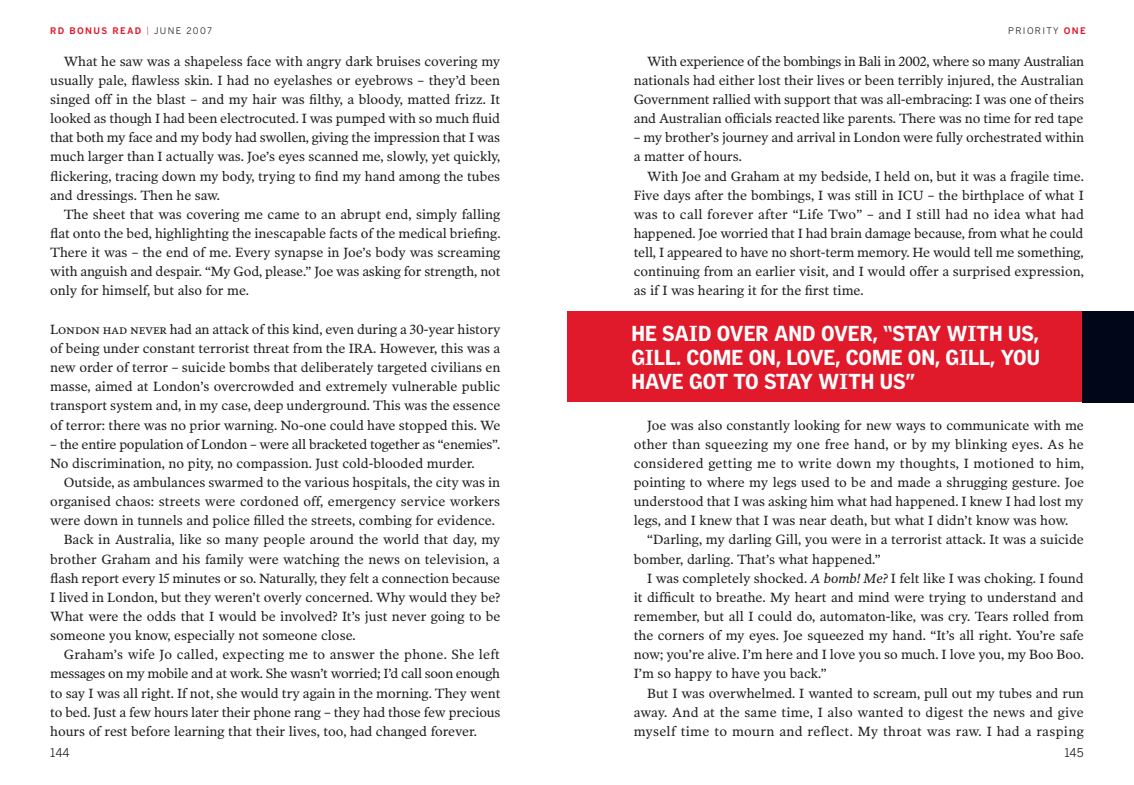
<style>
.page{position:relative;width:1134px;height:785px;background:#fff}
.page>*{position:absolute;margin:0;border:0;box-sizing:border-box;transform-origin:0 0}
.t1{font:900 21px/24px "Griffith Gothic";color:#fff;text-align:justify}
.t2{font:13.5px/19.2px "Poynter OS Text Two L";color:#231f20;text-align:justify}
.t3{font:13.5px/19.2px "Poynter OS Text Two L";letter-spacing:-.02em;color:#231f20}
.t4{font:12px "Benton Gothic";color:#231f20}
.t5{font:700 9px "Benton Gothic";letter-spacing:.15em;color:#e0192b}
.t6{font:9px "Benton Gothic";letter-spacing:.15em;color:#231f20}
.s1{font-weight:300;font-size:11.25px}
.s2{font-weight:400;color:#231f20}
.s3{font-weight:700;color:#e0192b}
.s4{font-family:"Poynter OS Text Two L Roman SC"}
.s5{font-style:italic}
</style>
<div class="page">
<div style="left:567px;top:311px;width:567px;height:91px;background:#e0192b"></div>
<div style="left:1082px;top:311px;width:52px;height:91px;background:#010719"></div>
<p class="t5" style="left:50px;top:26px;width:163px">RD BONUS READ <span class="s1">I</span> <span class="s2">JUNE 2007</span></p>
<p class="t6" style="left:1008px;top:26px;width:79px">PRIORITY <span class="s3">ONE</span></p>
<p class="t2" style="left:50px;top:51px;width:452px;text-indent:14px">What he saw was a shapeless face with angry dark bruises covering my usually pale, flawless skin. I had no eyelashes or eyebrows – they’d been singed off in the blast – and my hair was filthy, a bloody, matted frizz. It looked as though I had been electrocuted. I was pumped with so much fluid that both my face and my body had swollen, giving the impression that I was much larger than I actually was. Joe’s eyes scanned me, slowly, yet quickly, flickering, tracing down my body, trying to find my hand among the tubes and dressings. Then he saw.</p>
<p class="t2" style="left:50px;top:204px;width:452px;text-indent:14px">The sheet that was covering me came to an abrupt end, simply falling flat onto the bed, highlighting the inescapable facts of the medical briefing.<br>There it was – the end of me. Every synapse in Joe’s body was screaming with anguish and despair. “My God, please.” Joe was asking for strength, not only for himself, but also for me.</p>
<p class="t2" style="left:50px;top:319px;width:452px"><span class="s4">London had never</span> had an attack of this kind, even during a 30-year history of being under constant terrorist threat from the IRA. However, this was a new order of terror – suicide bombs that deliberately targeted civilians en masse, aimed at London’s overcrowded and extremely vulnerable public transport system and, in my case, deep underground. This was the essence of terror: there was no prior warning. No-one could have stopped this. We</p>
<p class="t3" style="left:50px;top:434px;width:452px">– the entire population of London – were all bracketed together as “enemies”.<br>No discrimination, no pity, no compassion. Just cold-blooded murder.</p>
<p class="t2" style="left:64px;top:472px;width:438px">Outside, as ambulances swarmed to the various hospitals, the city was in</p>
<p class="t2" style="left:50px;top:491px;width:451px">organised chaos: streets were cordoned off, emergency service workers</p>
<p class="t2" style="left:50px;top:510px;width:446px">were down in tunnels and police filled the streets, combing for evidence.</p>
<p class="t2" style="left:64px;top:529px;width:438px">Back in Australia, like so many people around the world that day, my</p>
<p class="t2" style="left:50px;top:549px;width:451px">brother Graham and his family were watching the news on television, a</p>
<p class="t2" style="left:50px;top:568px;width:451px">flash report every 15 minutes or so. Naturally, they felt a connection because</p>
<p class="t2" style="left:50px;top:587px;width:452px">I lived in London, but they weren’t overly concerned. Why would they be?</p>
<p class="t2" style="left:50px;top:606px;width:452px">What were the odds that I would be involved? It’s just never going to be</p>
<p class="t2" style="left:50px;top:625px;width:307px">someone you know, especially not someone close.</p>
<p class="t2" style="left:64px;top:644px;width:438px">Graham’s wife Jo called, expecting me to answer the phone. She left</p>
<p class="t3" style="left:50px;top:663px;width:451px">messages on my mobile and at work. She wasn’t worried; I’d call soon enough</p>
<p class="t2" style="left:50px;top:682px;width:452px">to say I was all right. If not, she would try again in the morning. They went</p>
<p class="t2" style="left:50px;top:702px;width:452px">to bed. Just a few hours later their phone rang – they had those few precious</p>
<p class="t2" style="left:50px;top:721px;width:428px">hours of rest before learning that their lives, too, had changed forever.</p>
<p class="t2" style="left:634px;top:51px;width:452px;text-indent:14px">With experience of the bombings in Bali in 2002, where so many Australian nationals had either lost their lives or been terribly injured, the Australian Government rallied with support that was all-embracing: I was one of theirs and Australian officials reacted like parents. There was no time for red tape</p>
<p class="t2" style="left:634px;top:128px;width:452px">– my brother’s journey and arrival in London were fully orchestrated within a matter of hours.</p>
<p class="t2" style="left:634px;top:166px;width:452px;text-indent:14px">With Joe and Graham at my bedside, I held on, but it was a fragile time.<br>Five days after the bombings, I was still in ICU – the birthplace of what I was to call forever after “Life Two” – and I still had no idea what had happened. Joe worried that I had brain damage because, from what he could tell, I appeared to have no short-term memory. He would tell me something, continuing from an earlier visit, and I would offer a surprised expression, as if I was hearing it for the first time.</p>
<h1 class="t1" style="left:631px;top:321px;width:410px">HE SAID OVER AND OVER, “STAY WITH US, GILL. COME ON, LOVE, COME ON, GILL, YOU HAVE GOT TO STAY WITH US”</h1>
<p class="t2" style="left:634px;top:415px;width:452px;text-indent:14px">Joe was also constantly looking for new ways to communicate with me other than squeezing my one free hand, or by my blinking eyes. As he considered getting me to write down my thoughts, I motioned to him, pointing to where my legs used to be and made a shrugging gesture. Joe understood that I was asking him what had happened. I knew I had lost my legs, and I knew that I was near death, but what I didn’t know was how.</p>
<p class="t2" style="left:634px;top:529px;width:452px;text-indent:14px">“Darling, my darling Gill, you were in a terrorist attack. It was a suicide bomber, darling. That’s what happened.”</p>
<p class="t2" style="left:634px;top:568px;width:452px;text-indent:14px">I was completely shocked. <span class="s5">A bomb! Me?</span> I felt like I was choking. I found it difficult to breathe. My heart and mind were trying to understand and remember, but all I could do, automaton-like, was cry. Tears rolled from the corners of my eyes. Joe squeezed my hand. “It’s all right. You’re safe now; you’re alive. I’m here and I love you so much. I love you, my Boo Boo.<br>I’m so happy to have you back.”</p>
<p class="t2" style="left:634px;top:682px;width:452px;text-indent:14px">But I was overwhelmed. I wanted to scream, pull out my tubes and run away. And at the same time, I also wanted to digest the news and give myself time to mourn and reflect. My throat was raw. I had a rasping</p>
<p class="t4" style="left:50px;top:745px;width:21px">144</p>
<p class="t4" style="left:1064px;top:745px;width:21px">145</p>
</div>
